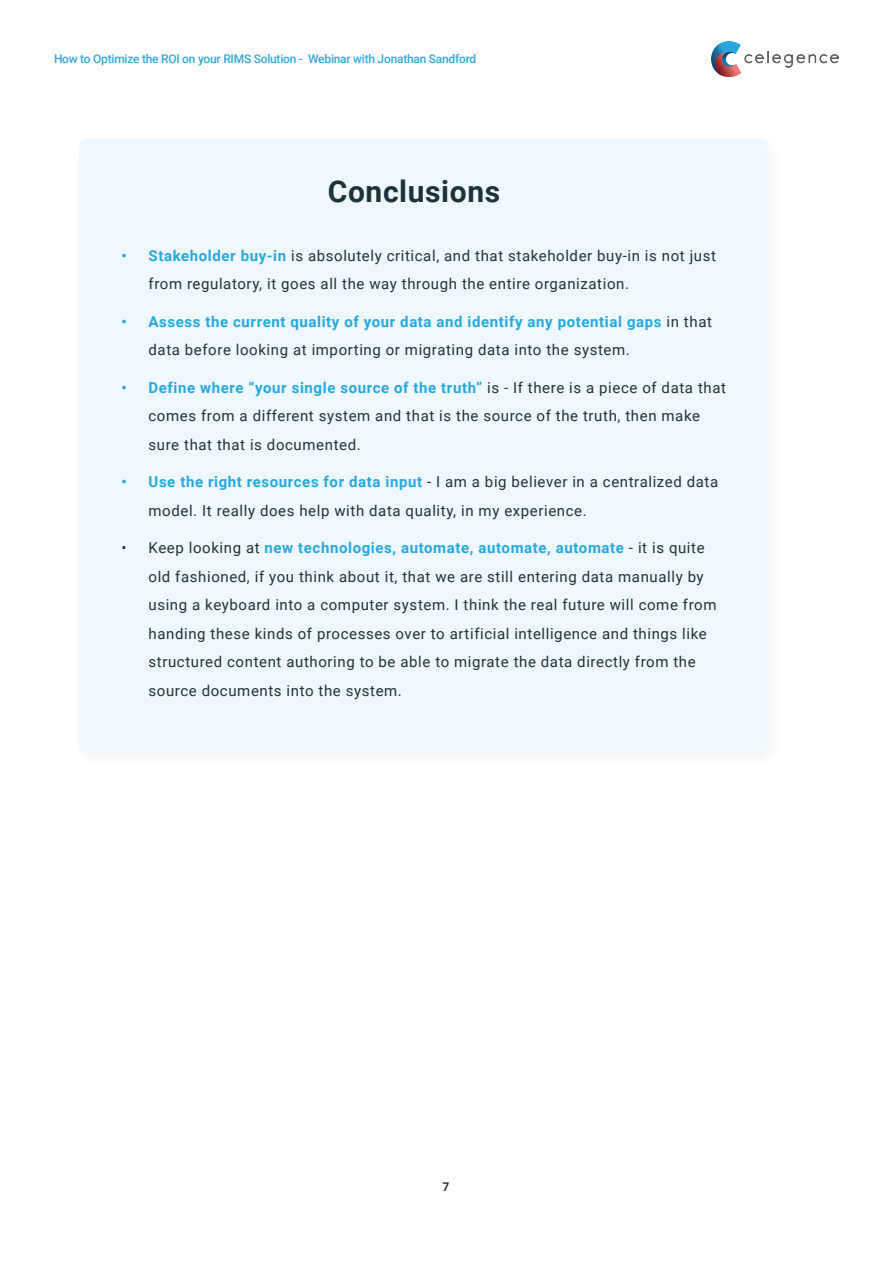
<style>
.page{position:relative;width:893px;height:1263px;background:#fff}
.page>*{position:absolute;margin:0;border:0;box-sizing:border-box;transform-origin:0 0}
.t1{font:700 30px "Roboto";letter-spacing:.02em;color:#1e323a}
.t2{font:15px/28.5px "Roboto";letter-spacing:.04em;color:#1e323a}
.t3{font:500 12px "Roboto";letter-spacing:-.02em;color:#33a9da}
.t4{font:700 12px "Roboto";color:#1e323a}
.s1{font-weight:700;color:#27a8e0}
</style>
<div class="page">
<img style="left:712px;top:42px;width:127px;height:35px">
<div style="left:79px;top:139px;width:688px;height:614px;background:#eef8fd;border-radius:8px"></div>
<p class="t3" style="left:54px;top:50px;width:424px">How to Optimize the ROI on your RIMS Solution - Webinar with Jonathan Sandford</p>
<h1 class="t1" style="left:328px;top:170px;width:174px">Conclusions</h1>
<p class="t2" style="left:149px;top:240px;width:569px;text-indent:-27px"><span class="s1">• Stakeholder buy-in</span> is absolutely critical, and that stakeholder buy-in is not just from regulatory, it goes all the way through the entire organization.</p>
<p class="t2" style="left:149px;top:306px;width:565px;text-indent:-27px"><span class="s1">• Assess the current quality of your data and identify any potential gaps</span> in that data before looking at importing or migrating data into the system.</p>
<p class="t2" style="left:149px;top:372px;width:579px;text-indent:-27px"><span class="s1">• Define where “your single source of the truth”</span> is - If there is a piece of data that comes from a different system and that is the source of the truth, then make sure that that is documented.</p>
<p class="t2" style="left:149px;top:467px;width:571px;text-indent:-27px"><span class="s1">• Use the right resources for data input</span> - I am a big believer in a centralized data model. It really does help with data quality, in my experience.</p>
<p class="t2" style="left:149px;top:533px;width:569px;text-indent:-27px">• Keep looking at <span class="s1">new technologies, automate, automate, automate</span> - it is quite old fashioned, if you think about it, that we are still entering data manually by using a keyboard into a computer system. I think the real future will come from handing these kinds of processes over to artificial intelligence and things like structured content authoring to be able to migrate the data directly from the source documents into the system.</p>
<p class="t4" style="left:442px;top:1178px;width:8px">7</p>
</div>
